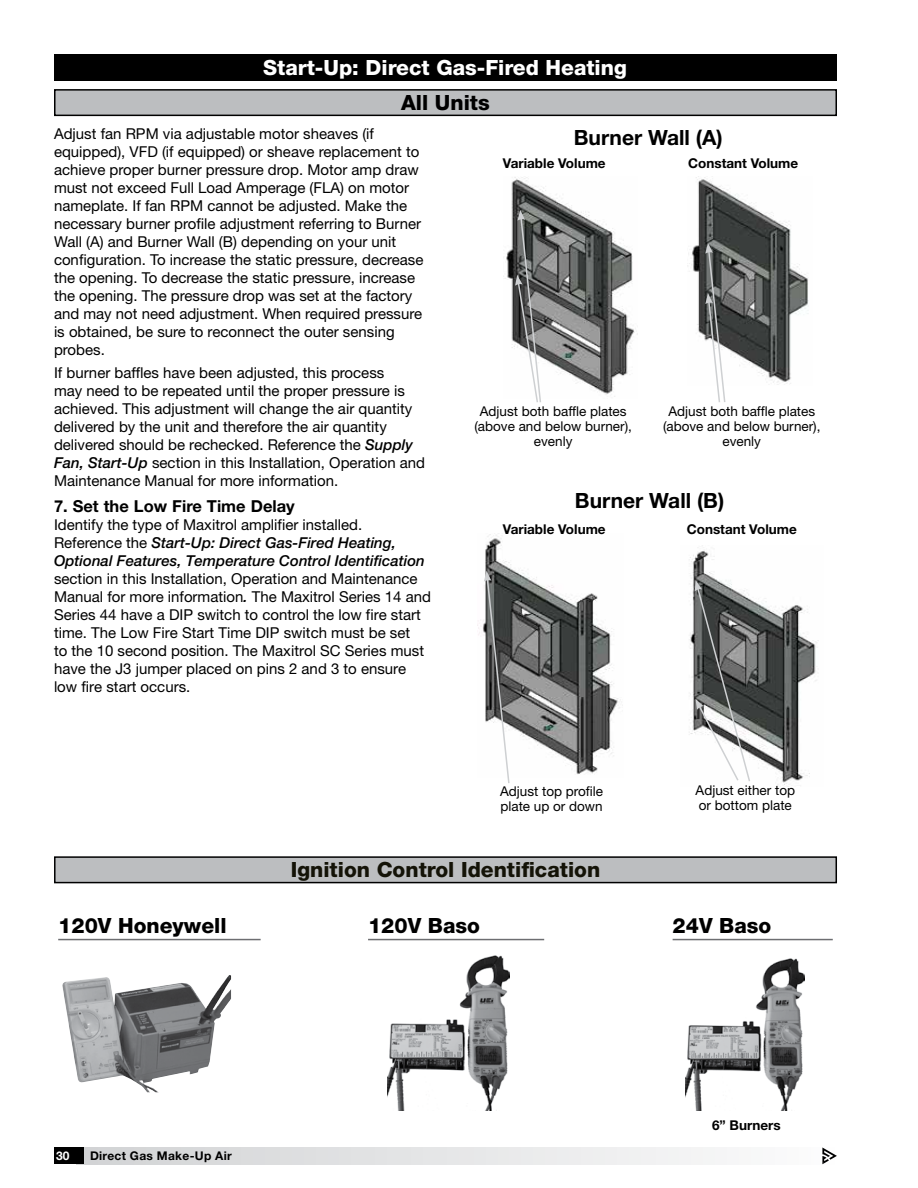
<style>
.page{position:relative;width:918px;height:1188px;background:#fff}
.page>*{position:absolute;margin:0;border:0;box-sizing:border-box;transform-origin:0 0}
.t1{font:800 21px "Helvetica Neue LT Std";color:#000}
.t2{font:800 21px "Helvetica Neue LT Std";color:#fff}
.t3{font:800 21px "Helvetica Neue LT Std";color:#141307}
.t4{font:700 21px "Helvetica Neue LT Std";color:#000}
.t5{font:700 16.5px "Helvetica Neue LT Std";color:#000}
.t6{font:15px/18px "Helvetica Neue LT Std";color:#000}
.t7{font:italic 500 15px/18px "Helvetica Neue LT Std";color:#000}
.t8{font:13.5px/15px "Helvetica Neue LT Std";color:#000}
.t9{font:700 13.5px "Helvetica Neue LT Std";color:#000}
.t10{font:700 12px "Helvetica Neue LT Std";letter-spacing:.025em;color:#000}
.t11{font:700 12px "Helvetica Neue LT Std";color:#fff}
.s1{font-weight:500;font-style:italic}
.s2{font-weight:400;font-style:normal}
</style>
<div class="page">
<div style="left:77px;top:1148px;width:760px;height:16px;background:linear-gradient(to right,#d1d2d4,#fcfcfc)"></div>
<div style="left:54px;top:1148px;width:30px;height:16px;background:#000"></div>
<svg style="left:822px;top:1148px;width:15px;height:16px"></svg>
<div style="left:54px;top:54px;width:783px;height:27px;background:#000"></div>
<div style="left:55px;top:90px;width:781px;height:25px;background:#bcbec0"></div>
<div style="left:54px;top:89px;width:783px;height:27px;border:2px solid #000"></div>
<div style="left:55px;top:857px;width:781px;height:26px;background:#bcbec0"></div>
<div style="left:54px;top:856px;width:783px;height:27px;border:2px solid #000"></div>
<img style="left:388px;top:955px;width:122px;height:156px">
<img style="left:686px;top:958px;width:118px;height:152px">
<img style="left:70px;top:977px;width:153px;height:31px">
<hr style="left:368px;top:939px;width:176px;height:1px;background:#6d6e71">
<hr style="left:58px;top:939px;width:203px;height:1px;background:#6d6e71">
<hr style="left:673px;top:939px;width:160px;height:1px;background:#6d6e71">
<img style="left:688px;top:177px;width:121px;height:208px">
<img style="left:689px;top:545px;width:130px;height:242px">
<img style="left:477px;top:534px;width:146px;height:240px">
<img style="left:503px;top:177px;width:132px;height:220px">
<svg style="left:515px;top:210px;width:27px;height:193px"></svg>
<svg style="left:705px;top:243px;width:21px;height:160px"></svg>
<svg style="left:484px;top:571px;width:27px;height:212px"></svg>
<svg style="left:695px;top:580px;width:56px;height:203px"></svg>
<h1 class="t2" style="left:263px;top:55px;width:365px">Start-Up: Direct Gas-Fired Heating</h1>
<h1 class="t1" style="left:401px;top:90px;width:90px">All Units</h1>
<p class="t6" style="left:54px;top:124px;width:371px">Adjust fan RPM via adjustable motor sheaves (if equipped), VFD (if equipped) or sheave replacement to achieve proper burner pressure drop. Motor amp draw must not exceed Full Load Amperage (FLA) on motor nameplate. If fan RPM cannot be adjusted. Make the necessary burner profile adjustment referring to Burner Wall (A) and Burner Wall (B) depending on your unit configuration. To increase the static pressure, decrease the opening. To decrease the static pressure, increase the opening. The pressure drop was set at the factory and may not need adjustment. When required pressure is obtained, be sure to reconnect the outer sensing probes.</p>
<p class="t6" style="left:54px;top:364px;width:373px">If burner baffles have been adjusted, this process<br>may need to be repeated until the proper pressure is achieved. This adjustment will change the air quantity delivered by the unit and therefore the air quantity delivered should be rechecked. Reference the <span class="s1">Supply Fan, Start-Up</span> section in this Installation, Operation and Maintenance Manual for more information.</p>
<p class="t5" style="left:54px;top:495px;width:242px">7. Set the Low Fire Time Delay</p>
<p class="t7" style="left:54px;top:515px;width:372px"><span class="s2">Identify the type of Maxitrol amplifier installed.<br>Reference the</span> Start-Up: Direct Gas-Fired Heating,<br>Optional Features, Temperature Control Identification</p>
<p class="t6" style="left:54px;top:569px;width:379px">section in this Installation, Operation and Maintenance Manual for more information<span class="s1">.</span> The Maxitrol Series 14 and Series 44 have a DIP switch to control the low fire start time. The Low Fire Start Time DIP switch must be set<br>to the 10 second position. The Maxitrol SC Series must have the J3 jumper placed on pins 2 and 3 to ensure low fire start occurs.</p>
<h1 class="t4" style="left:574px;top:124px;width:150px">Burner Wall (A)</h1>
<p class="t9" style="left:688px;top:155px;width:111px">Constant Volume</p>
<p class="t9" style="left:503px;top:155px;width:104px">Variable Volume</p>
<p class="t8" style="left:474px;top:403px;width:159px;text-align:center">Adjust both baffle plates (above and below burner), evenly</p>
<p class="t8" style="left:663px;top:403px;width:159px;text-align:center">Adjust both baffle plates (above and below burner), evenly</p>
<h1 class="t4" style="left:575px;top:488px;width:151px">Burner Wall (B)</h1>
<p class="t9" style="left:687px;top:521px;width:111px">Constant Volume</p>
<p class="t9" style="left:503px;top:521px;width:104px">Variable Volume</p>
<p class="t8" style="left:500px;top:784px;width:105px">Adjust top profile plate up or down</p>
<h1 class="t3" style="left:291px;top:857px;width:311px">Ignition Control Identification</h1>
<p class="t8" style="left:696px;top:783px;width:101px">Adjust either top or bottom plate</p>
<h1 class="t1" style="left:58px;top:913px;width:170px">120V Honeywell</h1>
<h1 class="t1" style="left:368px;top:913px;width:114px">120V Baso</h1>
<h1 class="t1" style="left:673px;top:913px;width:100px">24V Baso</h1>
<p class="t11" style="left:56px;top:1148px;width:15px">30</p>
<p class="t10" style="left:90px;top:1148px;width:143px">Direct Gas Make-Up Air</p>
<p class="t9" style="left:712px;top:1117px;width:70px">6” Burners</p>
</div>
